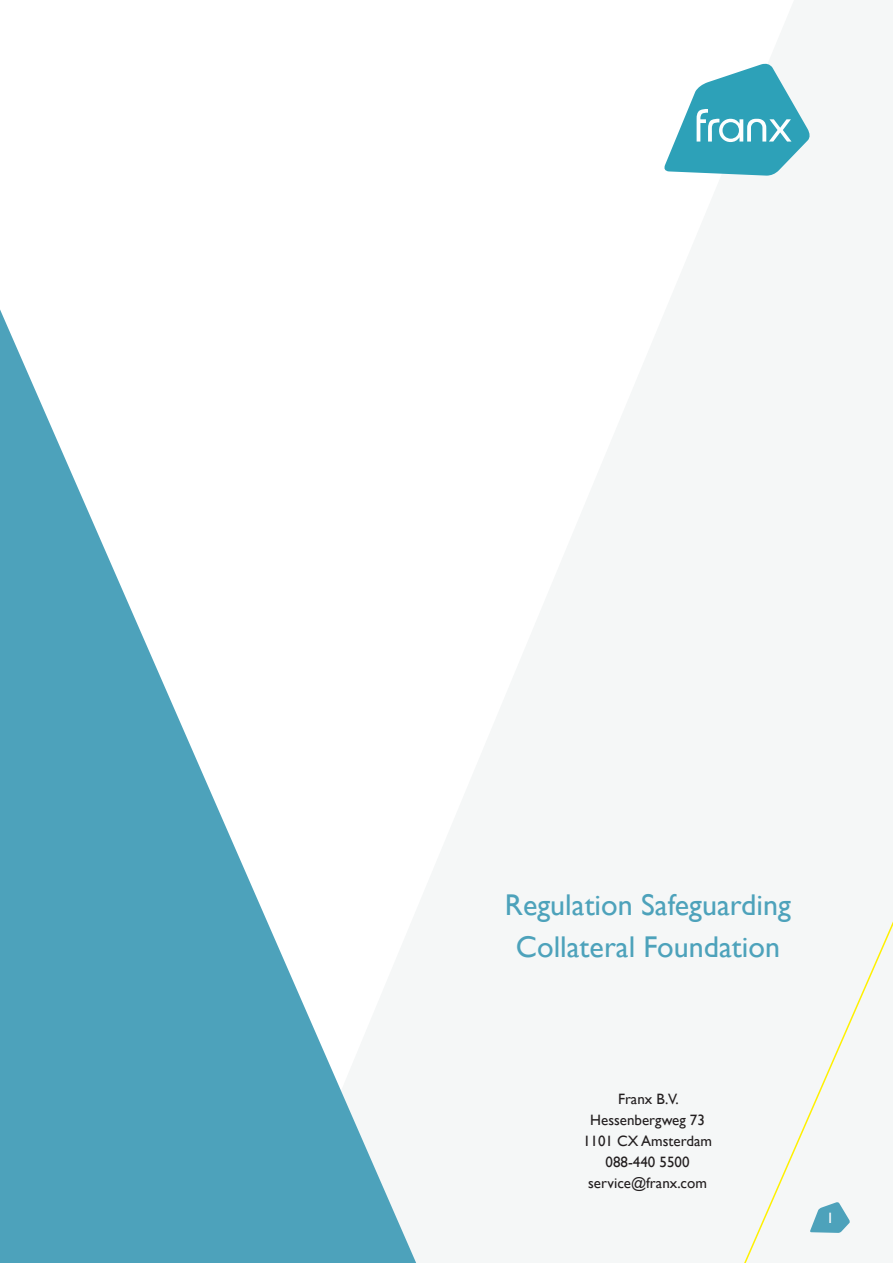
<style>
.page{position:relative;width:893px;height:1263px;background:#fff}
.page>*{position:absolute;margin:0;border:0;box-sizing:border-box;transform-origin:0 0}
.t1{font:30px/42px "Gill Sans";color:#4da2bb;text-align:center}
.t2{font:15px/21px "Gill Sans";color:#231f20;text-align:center}
.t3{font:15px "Gill Sans";color:#fff}
</style>
<div class="page">
<svg style="left:664px;top:63px;width:146px;height:113px"></svg>
<div style="left:744px;top:921px;width:149px;height:342px;background:#f5f7f7"></div>
<svg style="left:0;top:309px;width:416px;height:954px"></svg>
<h1 class="t1" style="left:505px;top:884px;width:287px">Regulation Safeguarding<br>Collateral Foundation</h1>
<p class="t2" style="left:583px;top:1089px;width:130px">Franx B.V.<br>Hessenbergweg 73<br>1101 CX Amsterdam<br>088-440 5500 service@franx.com</p>
<p class="t3" style="left:827px;top:1209px;width:9px">1</p>
</div>
